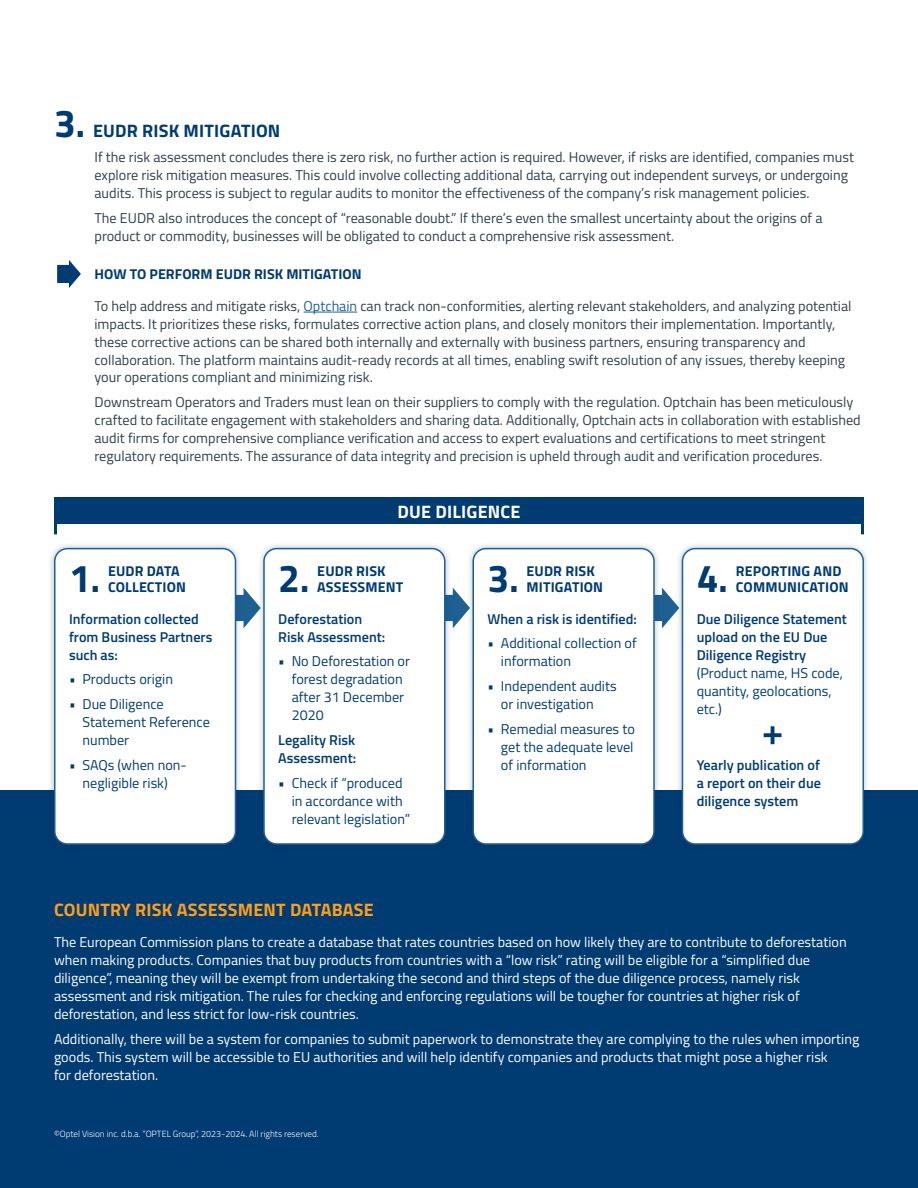
<style>
.page{position:relative;width:918px;height:1188px;background:#fff}
.page>*{position:absolute;margin:0;border:0;box-sizing:border-box;transform-origin:0 0}
.t1{font:700 39px "Titillium";color:#003b71}
.t2{font:600 39px "Titillium";color:#003b71}
.t3{font:700 18px "Titillium";letter-spacing:.01em;color:#ff9e1a}
.t4{font:700 18px "Titillium";letter-spacing:.01em;color:#003b71}
.t5{font:700 18px "Titillium";letter-spacing:.01em;color:#fff}
.t6{font:14.25px/18px "Titillium";color:#303e49}
.t7{font:14.25px/18px "Titillium";color:#fff}
.t8{font:14.25px/18px "Titillium";color:#003b71}
.t9{font:600 14.25px/18px "Titillium";color:#003b71}
.t10{font:700 14.25px/16.5px "Titillium";letter-spacing:.01em;color:#003b71}
.t11{font:300 9px "Titillium";color:#fff}
.s1{font-size:39px}
.s2{font-size:36px}
.s3{color:#215e9e}
</style>
<div class="page">
<div style="left:0;top:791px;width:918px;height:397px;background:#003b71"></div>
<svg style="left:242px;top:588px;width:15px;height:40px"></svg>
<svg style="left:451px;top:588px;width:15px;height:40px"></svg>
<svg style="left:661px;top:588px;width:15px;height:40px"></svg>
<div style="left:48px;top:542px;width:194px;height:309px;background:#003a65;opacity:.3"></div>
<div style="left:55px;top:549px;width:181px;height:295px;background:#fff;border-radius:13px"></div>
<div style="left:54px;top:548px;width:182px;height:297px;border:2px solid #1f6092;border-radius:13px"></div>
<div style="left:257px;top:542px;width:194px;height:309px;background:#003a65;opacity:.3"></div>
<div style="left:264px;top:549px;width:181px;height:295px;background:#fff;border-radius:13px"></div>
<div style="left:263px;top:548px;width:183px;height:297px;border:2px solid #1f6092;border-radius:13px"></div>
<div style="left:466px;top:542px;width:195px;height:309px;background:#003a65;opacity:.3"></div>
<div style="left:473px;top:549px;width:181px;height:295px;background:#fff;border-radius:13px"></div>
<div style="left:473px;top:548px;width:182px;height:297px;border:2px solid #1f6092;border-radius:13px"></div>
<div style="left:676px;top:542px;width:194px;height:309px;background:#003a65;opacity:.3"></div>
<div style="left:683px;top:549px;width:180px;height:295px;background:#fff;border-radius:13px"></div>
<div style="left:682px;top:548px;width:182px;height:297px;border:2px solid #1f6092;border-radius:13px"></div>
<svg style="left:54px;top:524px;width:810px;height:11px"></svg>
<div style="left:54px;top:497px;width:810px;height:27px;background:#003b71"></div>
<hr style="left:304px;top:312px;width:53px;height:1px;background:#215e9e">
<svg style="left:57px;top:260px;width:24px;height:28px"></svg>
<p class="t4" style="left:54px;top:117px;width:228px"><span class="s1">3</span><span class="s2">.</span> EUDR RISK MITIGATION</p>
<p class="t6" style="left:94px;top:147px;width:761px">If the risk assessment concludes there is zero risk, no further action is required. However, if risks are identified, companies must explore risk mitigation measures. This could involve collecting additional data, carrying out independent surveys, or undergoing audits. This process is subject to regular audits to monitor the effectiveness of the company’s risk management policies.</p>
<p class="t6" style="left:94px;top:208px;width:730px">The EUDR also introduces the concept of “reasonable doubt.” If there’s even the smallest uncertainty about the origins of a product or commodity, businesses will be obligated to conduct a comprehensive risk assessment.</p>
<p class="t10" style="left:95px;top:265px;width:269px">HOW TO PERFORM EUDR RISK MITIGATION</p>
<p class="t6" style="left:95px;top:296px;width:759px">To help address and mitigate risks, <span class="s3">Optchain</span> can track non-conformities, alerting relevant stakeholders, and analyzing potential impacts. It prioritizes these risks, formulates corrective action plans, and closely monitors their implementation. Importantly, these corrective actions can be shared both internally and externally with business partners, ensuring transparency and collaboration. The platform maintains audit-ready records at all times, enabling swift resolution of any issues, thereby keeping your operations compliant and minimizing risk.</p>
<p class="t6" style="left:95px;top:393px;width:768px">Downstream Operators and Traders must lean on their suppliers to comply with the regulation. Optchain has been meticulously crafted to facilitate engagement with stakeholders and sharing data. Additionally, Optchain acts in collaboration with established audit firms for comprehensive compliance verification and access to expert evaluations and certifications to meet stringent regulatory requirements. The assurance of data integrity and precision is upheld through audit and verification procedures.</p>
<h1 class="t1" style="left:69px;top:549px;width:33px">1<span class="s2">.</span></h1>
<p class="t10" style="left:108px;top:562px;width:79px">EUDR DATA<br>COLLECTION</p>
<p class="t9" style="left:69px;top:609px;width:145px">Information collected from Business Partners such as:</p>
<p class="t8" style="left:69px;top:670px;width:106px">• Products origin</p>
<p class="t8" style="left:82px;top:694px;width:129px;text-indent:-13px">• Due Diligence<br>Statement Reference number</p>
<p class="t8" style="left:69px;top:755px;width:119px;text-align:center">• SAQs (when non&shy;negligible risk)</p>
<p class="t5" style="left:398px;top:497px;width:124px">DUE DILIGENCE</p>
<h1 class="t1" style="left:278px;top:549px;width:33px">2<span class="s2">.</span></h1>
<p class="t10" style="left:317px;top:562px;width:88px">EUDR RISK<br>ASSESSMENT</p>
<p class="t9" style="left:278px;top:609px;width:109px">Deforestation<br>Risk Assessment:</p>
<p class="t8" style="left:292px;top:652px;width:120px;text-indent:-13px">• No Deforestation or forest degradation after 31 December<br>2020</p>
<p class="t9" style="left:278px;top:730px;width:79px">Legality Risk<br>Assessment:</p>
<p class="t8" style="left:292px;top:773px;width:120px;text-indent:-13px">• Check if “produced in accordance with relevant legislation”</p>
<h1 class="t1" style="left:488px;top:549px;width:33px">3<span class="s2">.</span></h1>
<p class="t10" style="left:527px;top:562px;width:78px">EUDR RISK<br>MITIGATION</p>
<p class="t9" style="left:488px;top:609px;width:151px">When a risk is identified:</p>
<p class="t8" style="left:501px;top:634px;width:137px;text-indent:-13px">• Additional collection of information</p>
<p class="t8" style="left:501px;top:676px;width:117px;text-indent:-13px">• Independent audits or investigation</p>
<p class="t8" style="left:501px;top:719px;width:135px;text-align:justify;text-indent:-13px">• Remedial measures to get the adequate level of information</p>
<h1 class="t1" style="left:697px;top:549px;width:33px">4<span class="s2">.</span></h1>
<p class="t10" style="left:736px;top:562px;width:114px">REPORTING AND<br>COMMUNICATION</p>
<p class="t9" style="left:697px;top:609px;width:152px">Due Diligence Statement upload on the EU Due<br>Diligence Registry</p>
<p class="t8" style="left:697px;top:663px;width:148px">(Product name, HS code, quantity, geolocations, etc.)</p>
<h1 class="t2" style="left:762px;top:702px;width:23px">+</h1>
<p class="t9" style="left:697px;top:755px;width:126px;text-align:justify">Yearly publication of a report on their due diligence system</p>
<p class="t3" style="left:54px;top:896px;width:321px">COUNTRY RISK ASSESSMENT DATABASE</p>
<p class="t7" style="left:54px;top:933px;width:794px">The European Commission plans to create a database that rates countries based on how likely they are to contribute to deforestation when making products. Companies that buy products from countries with a “low risk” rating will be eligible for a “simplified due diligence”, meaning they will be exempt from undertaking the second and third steps of the due diligence process, namely risk assessment and risk mitigation. The rules for checking and enforcing regulations will be tougher for countries at higher risk of deforestation, and less strict for low-risk countries.</p>
<p class="t7" style="left:54px;top:1029px;width:807px">Additionally, there will be a system for companies to submit paperwork to demonstrate they are complying to the rules when importing goods. This system will be accessible to EU authorities and will help identify companies and products that might pose a higher risk<br>for deforestation.</p>
<p class="t11" style="left:54px;top:1128px;width:266px">©Optel Vision inc. d.b.a. “OPTEL Group”, 2023-2024. All rights reserved.</p>
</div>
